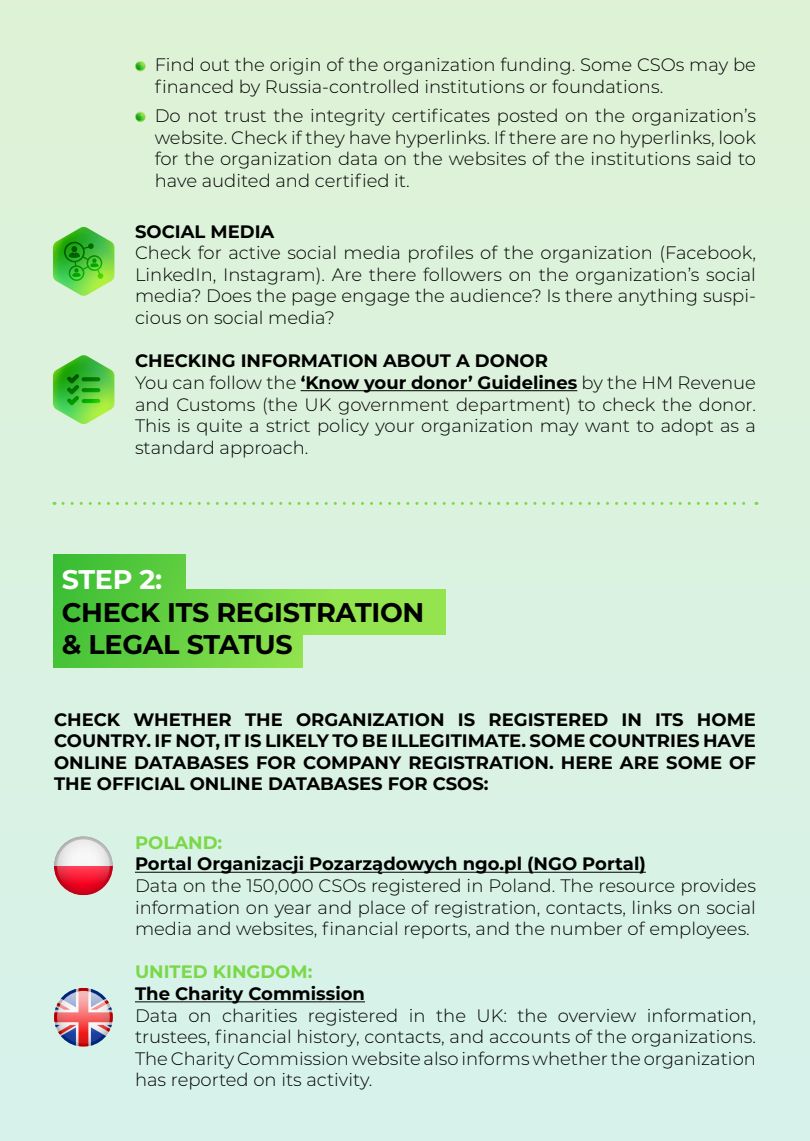
<style>
.page{position:relative;width:810px;height:1141px;background:#dbf2e0}
.page>*{position:absolute;margin:0;border:0;box-sizing:border-box;transform-origin:0 0}
.t1{font:700 27px/32.4px "Montserrat";letter-spacing:-.01em;color:#000}
.t2{font:700 27px "Montserrat";color:#fff}
.t3{font:300 18px/21.6px "Montserrat";color:#000;text-align:justify}
.t4{font:700 18px/21.6px "Montserrat";color:#000;text-align:justify}
.t5{font:700 18px "Montserrat";color:#7bd849}
.s1{font-weight:700}
</style>
<div class="page">
<hr style="left:301px;top:390px;width:276px;height:1px;background:#000">
<svg style="left:135px;top:61px;width:10px;height:10px"></svg>
<svg style="left:135px;top:112px;width:10px;height:10px"></svg>
<div style="left:54px;top:555px;width:132px;height:44px;background:linear-gradient(to right,#38bc34,#61ce40)"></div>
<svg style="left:54px;top:590px;width:392px;height:45px;background:#78d847"></svg>
<div style="left:54px;top:622px;width:249px;height:45px;background:linear-gradient(to right,#42c137,#90e34e)"></div>
<hr style="left:135px;top:872px;width:511px;height:1px;background:#000">
<hr style="left:135px;top:1001px;width:230px;height:1px;background:#000">
<svg style="left:63px;top:502px;width:694px;height:3px"></svg>
<svg style="left:53px;top:227px;width:61px;height:69px"></svg>
<svg style="left:53px;top:355px;width:61px;height:69px"></svg>
<svg style="left:55px;top:988px;width:57px;height:58px"></svg>
<svg style="left:54px;top:988px;width:59px;height:59px"></svg>
<svg style="left:57px;top:991px;width:53px;height:52px;background:#d3939f"></svg>
<svg style="left:54px;top:871px;width:59px;height:24px"></svg>
<div style="left:54px;top:836px;width:59px;height:30px;background:#d8f2e5"></div>
<svg style="left:54px;top:836px;width:59px;height:59px"></svg>
<svg style="left:57px;top:839px;width:53px;height:53px;background:#ed8794"></svg>
<p class="t3" style="left:155px;top:54px;width:603px">Find out the origin of the organization funding. Some CSOs may be financed by Russia-controlled institutions or foundations.</p>
<p class="t3" style="left:155px;top:104px;width:603px">Do not trust the integrity certificates posted on the organization’s website. Check if they have hyperlinks. If there are no hyperlinks, look for the organization data on the websites of the institutions said to have audited and certified it.</p>
<p class="t4" style="left:135px;top:220px;width:141px">SOCIAL MEDIA</p>
<p class="t3" style="left:135px;top:241px;width:623px">Check for active social media profiles of the organization (Facebook, LinkedIn, Instagram). Are there followers on the organization’s social media? Does the page engage the audience? Is there anything suspi&shy;cious on social media?</p>
<p class="t3" style="left:135px;top:349px;width:623px;text-align:left"><span class="s1">CHECKING INFORMATION ABOUT A DONOR<br></span>You can follow the <span class="s1">‘Know your donor’ Guidelines</span> by the HM Revenue and Customs (the UK government department) to check the donor.<br>This is quite a strict policy your organization may want to adopt as a standard approach.</p>
<h1 class="t2" style="left:62px;top:560px;width:102px">STEP 2:</h1>
<h1 class="t1" style="left:62px;top:595px;width:364px">CHECK ITS REGISTRATION &amp; LEGAL STATUS</h1>
<p class="t4" style="left:54px;top:707px;width:704px">CHECK WHETHER THE ORGANIZATION IS REGISTERED IN ITS HOME COUNTRY. IF NOT, IT IS LIKELY TO BE ILLEGITIMATE. SOME COUNTRIES HAVE ONLINE DATABASES FOR COMPANY REGISTRATION. HERE ARE SOME OF THE OFFICIAL ONLINE DATABASES FOR CSOS:</p>
<p class="t5" style="left:135px;top:829px;width:89px">POLAND:</p>
<p class="t4" style="left:135px;top:852px;width:512px">Portal Organizacji Pozarządowych ngo.pl (NGO Portal)</p>
<p class="t3" style="left:135px;top:874px;width:623px">Data on the 150,000 CSOs registered in Poland. The resource provides information on year and place of registration, contacts, links on social media and websites, financial reports, and the number of employees.</p>
<p class="t5" style="left:135px;top:959px;width:179px">UNITED KINGDOM:</p>
<p class="t4" style="left:135px;top:982px;width:232px">The Charity Commission</p>
<p class="t3" style="left:135px;top:1004px;width:623px">Data on charities registered in the UK: the overview information, trustees, financial history, contacts, and accounts of the organizations.<br>The Charity Commission website also informs whether the organization has reported on its activity.</p>
</div>
